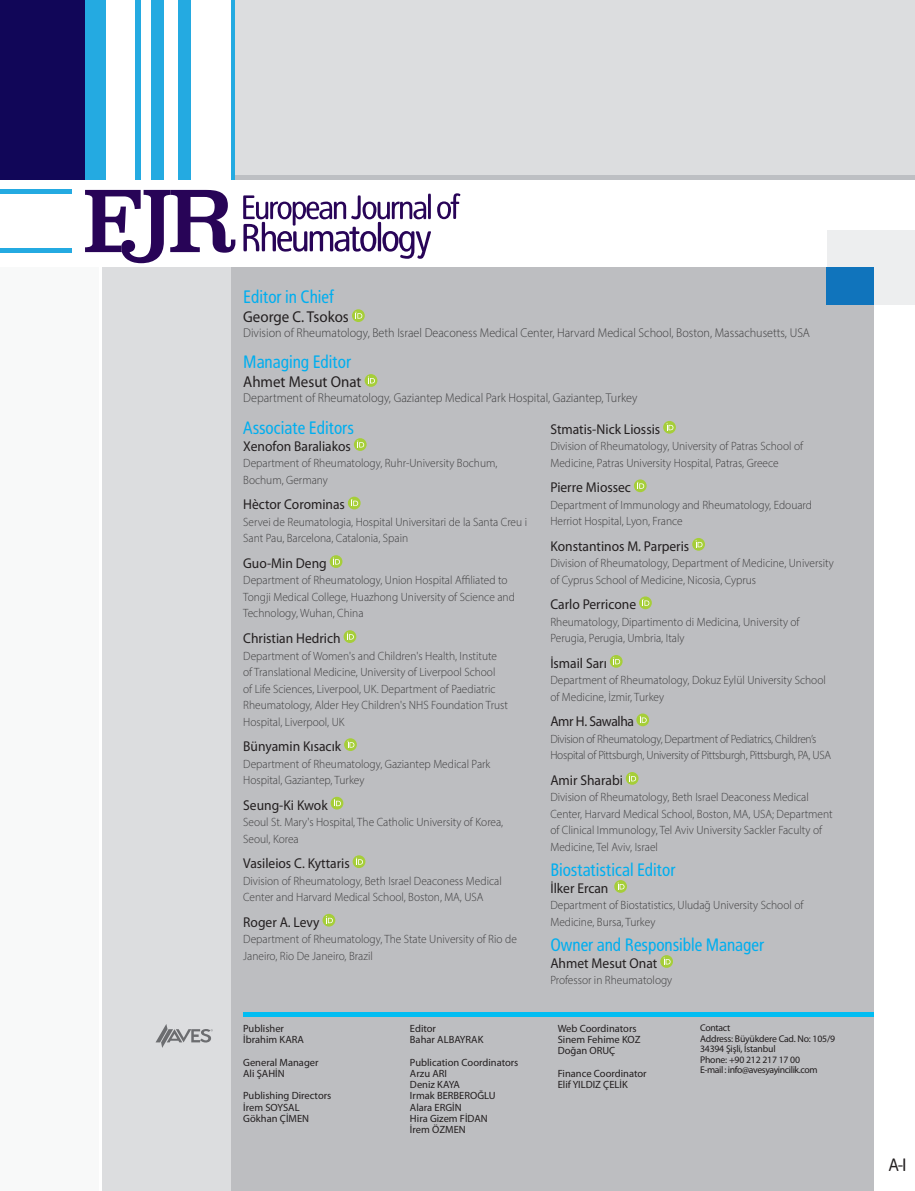
<style>
.page{position:relative;width:915px;height:1191px;background:#fff}
.page>*{position:absolute;margin:0;border:0;box-sizing:border-box;transform-origin:0 0}
.t1{font:18px "Rotokas";color:#00aeef;scale:.95 1}
.t2{font:18px "Rotokas";color:#231f20}
.t3{font:15.75px "Myriad Pro";color:#231f20;scale:.95 1}
.t4{font:14.25px "Myriad Pro";color:#231f20;scale:.95 1}
.t5{font:14.25px "Myriad Pro";letter-spacing:-.025em;color:#231f20;scale:.95 1}
.t6{font:300 12.75px "Myriad Pro";color:#3e3e3f;scale:.95 1}
.t7{font:300 12px/16.5px "Myriad Pro";color:#3e3e3f;scale:.95 1}
.t8{font:300 12px/16.5px "Myriad Pro";letter-spacing:-.025em;color:#3e3e3f;scale:.95 1}
.t9{font:10.5px/11.2px "Myriad Pro";color:#231f20}
.t10{font:9.75px/10.5px "Myriad Pro";letter-spacing:-.02em;color:#231f20}
</style>
<div class="page">
<div style="left:0;top:0;width:92px;height:179px;background:#110658"></div>
<div style="left:85px;top:0;width:20px;height:179px;background:#24aae1"></div>
<div style="left:135px;top:0;width:6px;height:179px;background:#24aae1"></div>
<div style="left:151px;top:0;width:12px;height:179px;background:#24aae1"></div>
<div style="left:178px;top:0;width:12px;height:179px;background:#24aae1"></div>
<hr style="left:231px;top:0;width:4px;height:179px;background:#24aae1">
<div style="left:235px;top:0;width:679px;height:179px;background:#dcdddf"></div>
<hr style="left:235px;top:175px;width:679px;height:4px;background:#bdbfc3">
<hr style="left:0;top:190px;width:71px;height:4px;background:#24aae1">
<hr style="left:0;top:248px;width:71px;height:4px;background:#24aae1">
<svg style="left:85px;top:190px;width:150px;height:73px"></svg>
<svg style="left:437px;top:193px;width:23px;height:26px"></svg>
<svg style="left:243px;top:194px;width:188px;height:65px"></svg>
<div style="left:826px;top:230px;width:88px;height:75px;background:#edeeef"></div>
<div style="left:102px;top:267px;width:145px;height:924px;background:#dcdddf"></div>
<div style="left:0;top:268px;width:99px;height:923px;background:#f2f3f4"></div>
<div style="left:231px;top:268px;width:642px;height:923px;background:#bdbec1"></div>
<div style="left:825px;top:268px;width:48px;height:37px;background:#1074bc"></div>
<div style="left:243px;top:1011px;width:630px;height:5px;background:#01bdf2"></div>
<svg style="left:155px;top:1024px;width:58px;height:24px"></svg>
<svg style="left:352px;top:309px;width:12px;height:13px"></svg>
<svg style="left:355px;top:312px;width:7px;height:7px"></svg>
<svg style="left:364px;top:374px;width:13px;height:13px"></svg>
<svg style="left:368px;top:376px;width:7px;height:7px"></svg>
<svg style="left:354px;top:438px;width:12px;height:13px"></svg>
<svg style="left:357px;top:440px;width:7px;height:7px"></svg>
<div style="left:348px;top:496px;width:12px;height:13px;background:#a6ce39;border-radius:50%"></div>
<svg style="left:351px;top:499px;width:7px;height:7px"></svg>
<svg style="left:329px;top:555px;width:13px;height:13px"></svg>
<svg style="left:333px;top:557px;width:7px;height:7px"></svg>
<svg style="left:343px;top:630px;width:13px;height:13px"></svg>
<svg style="left:347px;top:632px;width:7px;height:7px"></svg>
<svg style="left:344px;top:738px;width:13px;height:13px"></svg>
<svg style="left:347px;top:740px;width:7px;height:7px"></svg>
<svg style="left:330px;top:796px;width:13px;height:13px"></svg>
<svg style="left:334px;top:799px;width:7px;height:7px"></svg>
<svg style="left:352px;top:855px;width:13px;height:13px"></svg>
<svg style="left:356px;top:857px;width:7px;height:7px"></svg>
<svg style="left:322px;top:913px;width:13px;height:13px"></svg>
<svg style="left:326px;top:916px;width:7px;height:7px"></svg>
<svg style="left:663px;top:421px;width:12px;height:13px"></svg>
<svg style="left:666px;top:423px;width:7px;height:7px"></svg>
<svg style="left:633px;top:479px;width:13px;height:13px"></svg>
<svg style="left:637px;top:482px;width:7px;height:7px"></svg>
<svg style="left:692px;top:538px;width:12px;height:13px"></svg>
<svg style="left:695px;top:540px;width:7px;height:7px"></svg>
<svg style="left:639px;top:596px;width:12px;height:13px"></svg>
<svg style="left:642px;top:599px;width:7px;height:7px"></svg>
<svg style="left:609px;top:655px;width:13px;height:13px"></svg>
<svg style="left:613px;top:657px;width:7px;height:7px"></svg>
<svg style="left:636px;top:713px;width:13px;height:13px"></svg>
<svg style="left:639px;top:716px;width:7px;height:7px"></svg>
<svg style="left:625px;top:772px;width:13px;height:13px"></svg>
<svg style="left:629px;top:774px;width:7px;height:7px"></svg>
<svg style="left:614px;top:880px;width:12px;height:13px"></svg>
<svg style="left:617px;top:882px;width:7px;height:7px"></svg>
<svg style="left:660px;top:955px;width:12px;height:13px"></svg>
<svg style="left:663px;top:957px;width:7px;height:7px"></svg>
<h1 class="t1" style="left:243px;top:286px;width:97px">Editor in Chief</h1>
<h2 class="t3" style="left:243px;top:307px;width:113px">George C. Tsokos</h2>
<p class="t6" style="left:243px;top:325px;width:598px">Division of Rheumatology, Beth Israel Deaconess Medical Center, Harvard Medical School, Boston, Massachusetts, USA</p>
<h1 class="t1" style="left:243px;top:351px;width:115px">Managing Editor</h1>
<h2 class="t3" style="left:243px;top:372px;width:126px">Ahmet Mesut Onat</h2>
<p class="t6" style="left:243px;top:390px;width:416px">Department of Rheumatology, Gaziantep Medical Park Hospital, Gaziantep, Turkey</p>
<h1 class="t1" style="left:243px;top:417px;width:118px">Associate Editors</h1>
<p class="t4" style="left:243px;top:437px;width:115px">Xenofon Baraliakos</p>
<p class="t7" style="left:243px;top:455px;width:269px">Department of Rheumatology, Ruhr-University Bochum,<br>Bochum, Germany</p>
<p class="t4" style="left:243px;top:496px;width:109px">Hèctor Corominas</p>
<p class="t7" style="left:243px;top:513px;width:300px">Servei de Reumatologia, Hospital Universitari de la Santa Creu i<br>Sant Pau, Barcelona, Catalonia, Spain</p>
<p class="t4" style="left:243px;top:554px;width:89px">Guo-Min Deng</p>
<p class="t7" style="left:243px;top:572px;width:287px">Department of Rheumatology, Union Hospital Affiliated to<br>Tongji Medical College, Huazhong University of Science and<br>Technology, Wuhan, China</p>
<p class="t4" style="left:243px;top:629px;width:104px">Christian Hedrich</p>
<p class="t7" style="left:243px;top:647px;width:280px">Department of Women's and Children's Health, Institute of Translational Medicine, University of Liverpool School<br>of Life Sciences, Liverpool, UK. Department of Paediatric Rheumatology, Alder Hey Children's NHS Foundation Trust Hospital, Liverpool, UK</p>
<p class="t4" style="left:243px;top:737px;width:105px">Bünyamin Kısacık</p>
<p class="t7" style="left:243px;top:755px;width:262px">Department of Rheumatology, Gaziantep Medical Park<br>Hospital, Gaziantep, Turkey</p>
<p class="t4" style="left:243px;top:796px;width:90px">Seung-Ki Kwok</p>
<p class="t7" style="left:243px;top:813px;width:275px">Seoul St. Mary's Hospital, The Catholic University of Korea,<br>Seoul, Korea</p>
<p class="t4" style="left:243px;top:854px;width:114px">Vasileios C. Kyttaris</p>
<p class="t7" style="left:243px;top:872px;width:273px">Division of Rheumatology, Beth Israel Deaconess Medical<br>Center and Harvard Medical School, Boston, MA, USA</p>
<p class="t4" style="left:243px;top:913px;width:82px">Roger A. Levy</p>
<p class="t7" style="left:243px;top:930px;width:289px">Department of Rheumatology, The State University of Rio de<br>Janeiro, Rio De Janeiro, Brazil</p>
<p class="t4" style="left:550px;top:420px;width:117px">Stmatis-Nick Liossis</p>
<p class="t7" style="left:550px;top:438px;width:267px">Division of Rheumatology, University of Patras School of<br>Medicine, Patras University Hospital, Patras, Greece</p>
<p class="t4" style="left:550px;top:478px;width:86px">Pierre Miossec</p>
<p class="t7" style="left:550px;top:496px;width:277px">Department of Immunology and Rheumatology, Edouard<br>Herriot Hospital, Lyon, France</p>
<p class="t4" style="left:550px;top:537px;width:148px">Κonstantinos M. Parperis</p>
<p class="t7" style="left:550px;top:555px;width:300px">Division of Rheumatology, Department of Medicine, University of Cyprus School of Medicine, Nicosia, Cyprus</p>
<p class="t4" style="left:550px;top:595px;width:92px">Carlo Perricone</p>
<p class="t7" style="left:550px;top:613px;width:264px">Rheumatology, Dipartimento di Medicina, University of<br>Perugia, Perugia, Umbria, Italy</p>
<p class="t4" style="left:550px;top:654px;width:61px">İsmail Sarı</p>
<p class="t7" style="left:550px;top:672px;width:291px">Department of Rheumatology, Dokuz Eylül University School of Medicine, İzmir, Turkey</p>
<p class="t5" style="left:550px;top:712px;width:90px">Amr H. Sawalha</p>
<p class="t8" style="left:550px;top:730px;width:297px">Division of Rheumatology, Department of Pediatrics, Children’s<br>Hospital of Pittsburgh, University of Pittsburgh, Pittsburgh, PA, USA</p>
<p class="t4" style="left:550px;top:771px;width:78px">Amir Sharabi</p>
<p class="t7" style="left:550px;top:789px;width:299px">Division of Rheumatology, Beth Israel Deaconess Medical Center, Harvard Medical School, Boston, MA, USA; Department of Clinical Immunology, Tel Aviv University Sackler Faculty of Medicine, Tel Aviv, Israel</p>
<h1 class="t1" style="left:550px;top:859px;width:133px">Biostatistical Editor</h1>
<p class="t4" style="left:550px;top:879px;width:63px">İlker Ercan</p>
<p class="t7" style="left:550px;top:897px;width:268px">Department of Biostatistics, Uludağ University School of<br>Medicine, Bursa, Turkey</p>
<h1 class="t1" style="left:550px;top:934px;width:227px">Owner and Responsible Manager</h1>
<p class="t4" style="left:550px;top:954px;width:114px">Ahmet Mesut Onat</p>
<p class="t7" style="left:550px;top:972px;width:130px">Professor in Rheumatology</p>
<p class="t9" style="left:243px;top:1022px;width:62px">Publisher<br>İbrahim KARA</p>
<p class="t9" style="left:243px;top:1056px;width:77px">General Manager<br>Ali ŞAHİN</p>
<p class="t9" style="left:243px;top:1090px;width:90px">Publishing Directors<br>İrem SOYSAL<br>Gökhan ÇİMEN</p>
<p class="t9" style="left:410px;top:1022px;width:75px">Editor<br>Bahar ALBAYRAK</p>
<p class="t9" style="left:410px;top:1056px;width:110px">Publication Coordinators<br>Arzu ARI<br>Deniz KAYA<br>Irmak BERBEROĞLU<br>Alara ERGİN<br>Hira Gizem FİDAN<br>İrem ÖZMEN</p>
<p class="t9" style="left:557px;top:1022px;width:84px">Web Coordinators<br>Sinem Fehime KOZ<br>Doğan ORUÇ</p>
<p class="t9" style="left:557px;top:1067px;width:90px">Finance Coordinator<br>Elif YILDIZ ÇELİK</p>
<p class="t10" style="left:699px;top:1022px;width:136px">Contact<br>Address: Büyükdere Cad. No: 105/9<br>34394 Şişli, İstanbul<br>Phone: +90 212 217 17 00<br>E-mail : info@avesyayincilik.com</p>
<h1 class="t2" style="left:888px;top:1154px;width:19px">A-I</h1>
</div>
